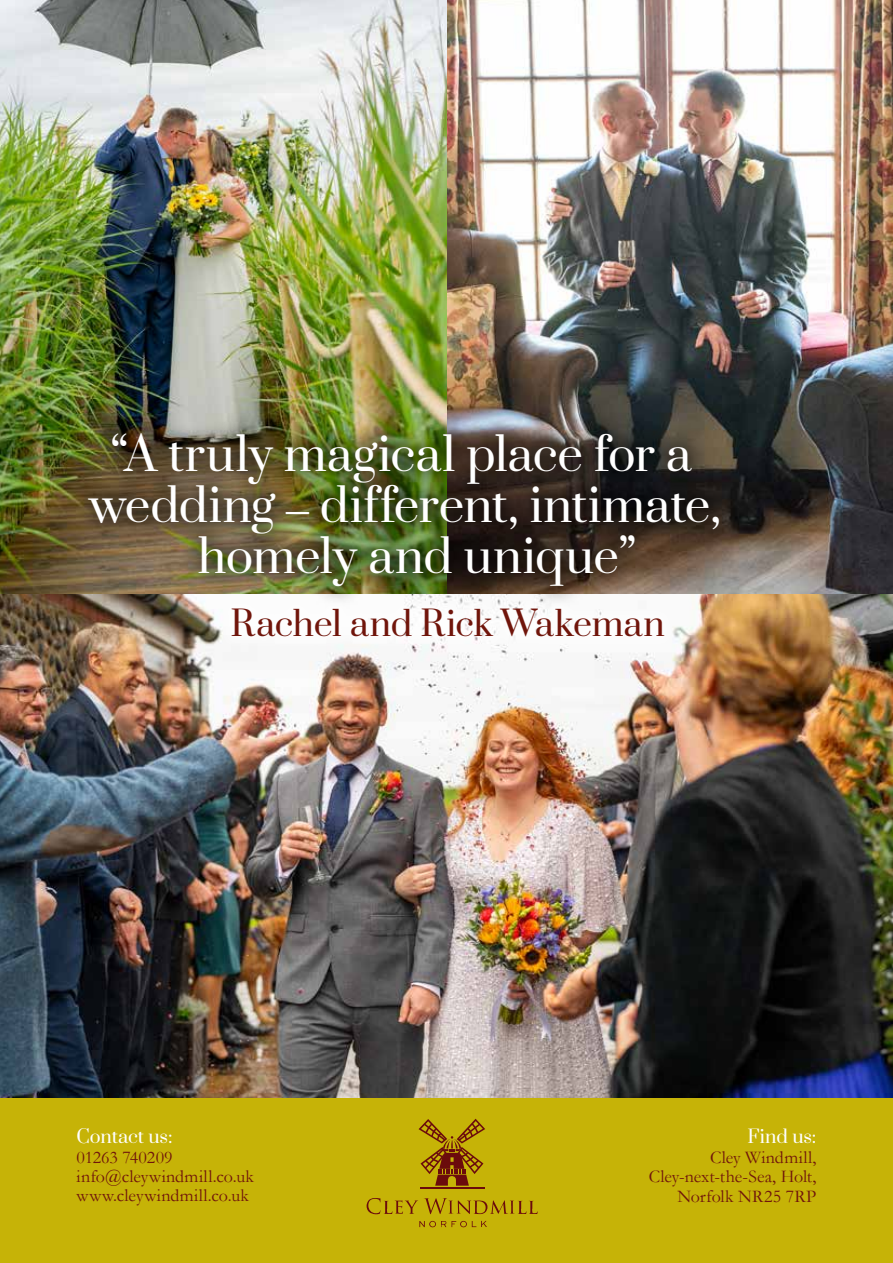
<style>
.page{position:relative;width:893px;height:1263px;background:#fff}
.page>*{position:absolute;margin:0;border:0;box-sizing:border-box;transform-origin:0 0}
.t1{font:45.6px/51px "Prata";letter-spacing:-.01em;color:#fff;text-align:center}
.t2{font:33.75px "Prata";letter-spacing:-.01em;color:#70150b}
.t3{font:18px/19.5px "Garamond";letter-spacing:.01em;color:#70150b;text-align:right}
.t4{font:18px "Prata";letter-spacing:-.01em;color:#fff}
.s1{font-family:"Garamond"}
</style>
<div class="page">
<img style="left:0;top:0;width:448px;height:594px">
<img style="left:448px;top:0;width:445px;height:594px">
<img style="left:0;top:594px;width:893px;height:504px">
<div style="left:67px;top:412px;width:674px;height:197px;background:#000;opacity:.59"></div>
<div style="left:0;top:1098px;width:893px;height:165px;background:#c6b307"></div>
<div style="left:217px;top:593px;width:463px;height:59px;background:#fff"></div>
<svg style="left:367px;top:1198px;width:51px;height:16px"></svg>
<svg style="left:424px;top:1198px;width:114px;height:16px"></svg>
<svg style="left:419px;top:1221px;width:68px;height:6px"></svg>
<hr style="left:420px;top:1188px;width:64px;height:1px;background:#6b0b0c">
<svg style="left:419px;top:1119px;width:66px;height:67px"></svg>
<h1 class="t1" style="left:89px;top:427px;width:634px">“A truly magical place for a wedding <span class="s1">–</span> different, intimate, homely and unique”</h1>
<h2 class="t2" style="left:231px;top:595px;width:436px">Rachel and Rick Wakeman</h2>
<p class="t4" style="left:77px;top:1121px;width:97px">Contact us:</p>
<p class="t3" style="left:77px;top:1146px;width:179px;text-align:left">01263 740209 info@cleywindmill.co.uk www.cleywindmill.co.uk</p>
<p class="t4" style="left:748px;top:1121px;width:70px">Find us:</p>
<p class="t3" style="left:649px;top:1147px;width:169px">Cley Windmill,<br>Cley-next-the-Sea, Holt,<br>Norfolk NR25 7RP</p>
</div>
